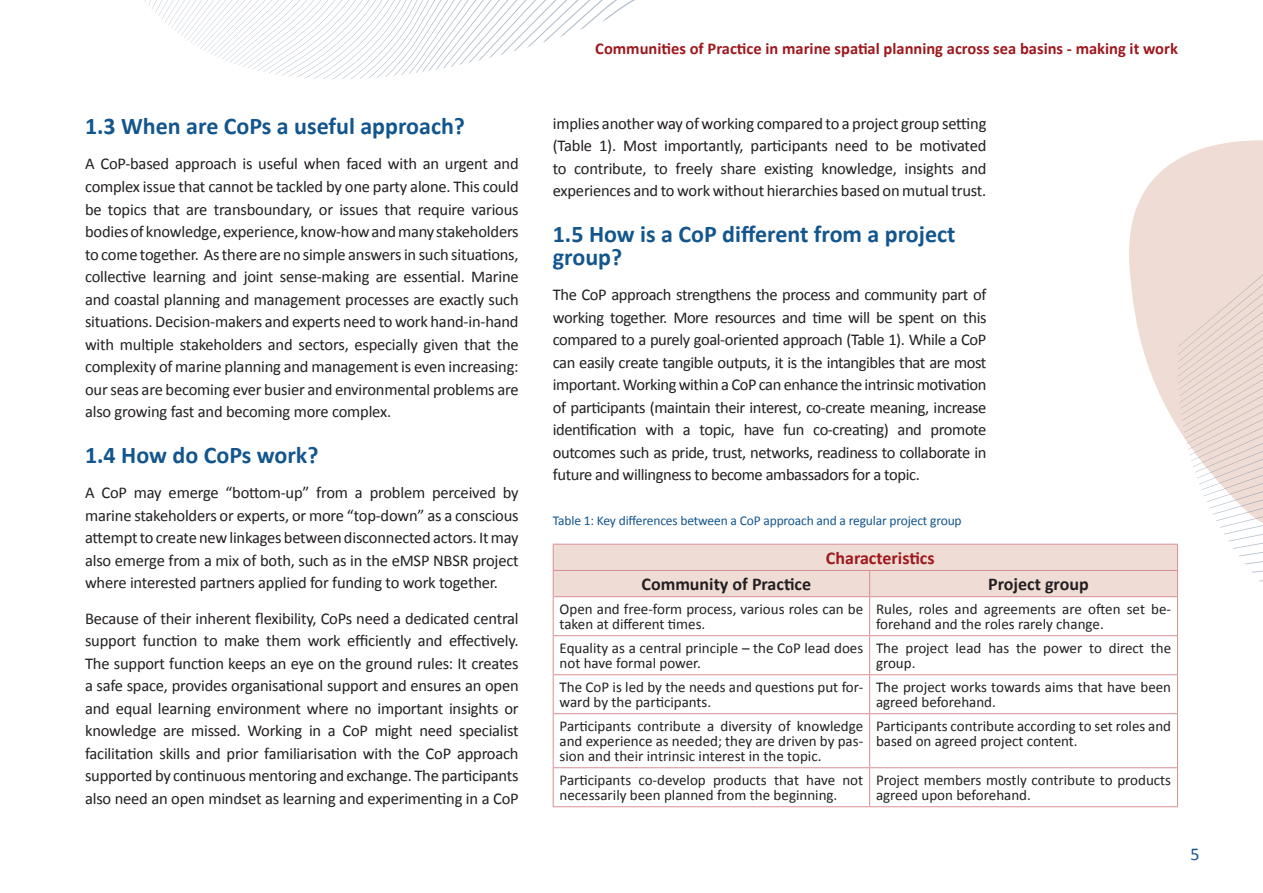
<style>
.page{position:relative;width:1263px;height:893px;background:#fff}
.page>*{position:absolute;margin:0;border:0;box-sizing:border-box;transform-origin:0 0}
.t1{font:700 24px/22.5px "Calibri";color:#13568e}
.t2{font:700 18px "Calibri";color:#231f20}
.t3{font:700 18px "Calibri";color:#9e181c}
.t4{font:18px "Calibri";color:#13568e}
.t5{font:16.5px/22.5px "Calibri";letter-spacing:-.01em;color:#231f20;text-align:justify}
.t6{font:700 16.5px "Calibri";color:#9e181c}
.t7{font:15px/15px "Calibri";color:#231f20}
.t8{font:13.5px "Calibri";letter-spacing:-.01em;color:#13568e}
</style>
<div class="page">
<svg style="left:1129px;top:184px;width:21px;height:102px;fill:#efddd5"></svg>
<svg style="left:1150px;top:140px;width:113px;height:53px;fill:#efddd5"></svg>
<div style="left:1150px;top:193px;width:113px;height:93px;background:#efddd5"></div>
<svg style="left:553px;top:286px;width:710px;height:399px"></svg>
<hr style="left:553px;top:596px;width:317px;height:1px;background:#d78f94">
<hr style="left:553px;top:597px;width:1px;height:38px;background:#d78f94">
<hr style="left:870px;top:596px;width:308px;height:1px;background:#d78f94">
<hr style="left:869px;top:597px;width:1px;height:38px;background:#d78f94">
<hr style="left:1177px;top:597px;width:1px;height:38px;background:#d78f94">
<hr style="left:553px;top:635px;width:317px;height:1px;background:#d78f94">
<hr style="left:553px;top:636px;width:1px;height:38px;background:#d78f94">
<hr style="left:870px;top:635px;width:308px;height:1px;background:#d78f94">
<hr style="left:869px;top:636px;width:1px;height:38px;background:#d78f94">
<hr style="left:1177px;top:636px;width:1px;height:38px;background:#d78f94">
<hr style="left:553px;top:674px;width:317px;height:1px;background:#d78f94">
<hr style="left:553px;top:675px;width:1px;height:38px;background:#d78f94">
<hr style="left:870px;top:674px;width:308px;height:1px;background:#d78f94">
<hr style="left:869px;top:675px;width:1px;height:38px;background:#d78f94">
<hr style="left:1177px;top:675px;width:1px;height:38px;background:#d78f94">
<hr style="left:553px;top:713px;width:317px;height:1px;background:#d78f94">
<hr style="left:553px;top:714px;width:1px;height:53px;background:#d78f94">
<hr style="left:870px;top:713px;width:308px;height:1px;background:#d78f94">
<hr style="left:869px;top:714px;width:1px;height:53px;background:#d78f94">
<hr style="left:1177px;top:714px;width:1px;height:53px;background:#d78f94">
<hr style="left:553px;top:767px;width:317px;height:1px;background:#d78f94">
<hr style="left:553px;top:768px;width:1px;height:38px;background:#d78f94">
<hr style="left:870px;top:767px;width:308px;height:1px;background:#d78f94">
<hr style="left:869px;top:768px;width:1px;height:38px;background:#d78f94">
<hr style="left:1177px;top:768px;width:1px;height:38px;background:#d78f94">
<hr style="left:553px;top:806px;width:317px;height:1px;background:#d78f94">
<hr style="left:870px;top:806px;width:308px;height:1px;background:#d78f94">
<svg style="left:144px;top:0;width:491px;height:80px"></svg>
<h1 class="t1" style="left:85px;top:114px;width:381px">1.3 When are CoPs a useful approach?</h1>
<p class="t5" style="left:85px;top:152px;width:435px">A CoP-based approach is useful when faced with an urgent and complex issue that cannot be tackled by one party alone. This could be topics that are transboundary, or issues that require various bodies of knowledge, experience, know-how and many stakeholders to come together. As there are no simple answers in such situations, collective learning and joint sense-making are essential. Marine and coastal planning and management processes are exactly such situations. Decision-makers and experts need to work hand-in-hand with multiple stakeholders and sectors, especially given that the complexity of marine planning and management is even increasing: our seas are becoming ever busier and environmental problems are also growing fast and becoming more complex.</p>
<h1 class="t1" style="left:85px;top:443px;width:235px">1.4 How do CoPs work?</h1>
<p class="t5" style="left:85px;top:481px;width:435px">A CoP may emerge “bottom-up” from a problem perceived by marine stakeholders or experts, or more “top-down” as a conscious attempt to create new linkages between disconnected actors. It may also emerge from a mix of both, such as in the eMSP NBSR project where interested partners applied for funding to work together.</p>
<p class="t5" style="left:85px;top:606px;width:435px">Because of their inherent flexibility, CoPs need a dedicated central support function to make them work efficiently and effectively.<br>The support function keeps an eye on the ground rules: It creates a safe space, provides organisational support and ensures an open and equal learning environment where no important insights or knowledge are missed. Working in a CoP might need specialist facilitation skills and prior familiarisation with the CoP approach supported by continuous mentoring and exchange. The participants also need an open mindset as learning and experimenting in a CoP</p>
<p class="t6" style="left:595px;top:37px;width:584px">Communities of Practice in marine spatial planning across sea basins - making it work</p>
<p class="t5" style="left:553px;top:111px;width:435px">implies another way of working compared to a project group setting (Table 1). Most importantly, participants need to be motivated to contribute, to freely share existing knowledge, insights and experiences and to work without hierarchies based on mutual trust.</p>
<h1 class="t1" style="left:553px;top:222px;width:404px">1.5 How is a CoP different from a project group?</h1>
<p class="t5" style="left:553px;top:283px;width:435px">The CoP approach strengthens the process and community part of working together. More resources and time will be spent on this compared to a purely goal-oriented approach (Table 1). While a CoP can easily create tangible outputs, it is the intangibles that are most important. Working within a CoP can enhance the intrinsic motivation of participants (maintain their interest, co-create meaning, increase identification with a topic, have fun co-creating) and promote outcomes such as pride, trust, networks, readiness to collaborate in future and willingness to become ambassadors for a topic.</p>
<p class="t8" style="left:553px;top:511px;width:410px">Table 1: Key differences between a CoP approach and a regular project group</p>
<p class="t3" style="left:826px;top:545px;width:110px">Characteristics</p>
<p class="t2" style="left:641px;top:572px;width:171px">Community of Practice</p>
<p class="t2" style="left:988px;top:572px;width:102px">Project group</p>
<p class="t7" style="left:560px;top:601px;width:305px">Open and free-form process, various roles can be taken at different times.</p>
<p class="t7" style="left:876px;top:601px;width:297px">Rules, roles and agreements are often set be&shy;forehand and the roles rarely change.</p>
<p class="t7" style="left:560px;top:640px;width:305px">Equality as a central principle – the CoP lead does not have formal power.</p>
<p class="t7" style="left:876px;top:640px;width:297px">The project lead has the power to direct the group.</p>
<p class="t7" style="left:560px;top:679px;width:305px">The CoP is led by the needs and questions put for&shy;ward by the participants.</p>
<p class="t7" style="left:876px;top:679px;width:297px">The project works towards aims that have been agreed beforehand.</p>
<p class="t7" style="left:560px;top:718px;width:305px;text-align:justify">Participants contribute a diversity of knowledge and experience as needed; they are driven by pas&shy;sion and their intrinsic interest in the topic.</p>
<p class="t7" style="left:876px;top:718px;width:297px">Participants contribute according to set roles and based on agreed project content.</p>
<p class="t7" style="left:560px;top:772px;width:305px">Participants co-develop products that have not necessarily been planned from the beginning.</p>
<p class="t7" style="left:876px;top:772px;width:297px">Project members mostly contribute to products agreed upon beforehand.</p>
<p class="t4" style="left:1190px;top:841px;width:11px">5</p>
</div>
